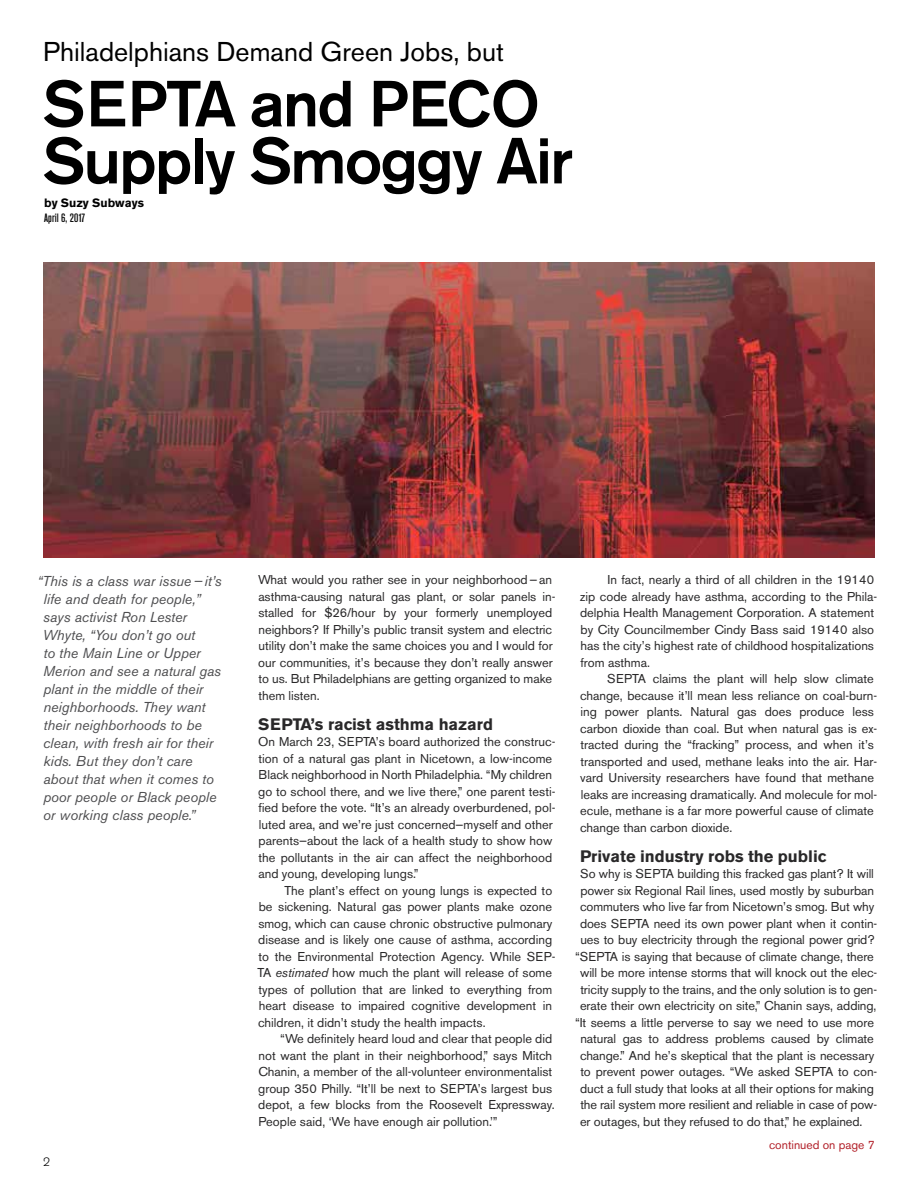
<style>
.page{position:relative;width:918px;height:1188px;background:#fff}
.page>*{position:absolute;margin:0;border:0;box-sizing:border-box;transform-origin:0 0}
.t1{font:500 64.5px/57px "Akzidenz Grotesk BE";letter-spacing:-.03em;color:#000}
.t2{font:27px "Akzidenz Grotesk BE";color:#000}
.t3{font:700 16.5px "Akzidenz Grotesk BE";color:#292829}
.t4{font:italic 14.25px/18px "Akzidenz Grotesk BE";color:#4d4d4f}
.t5{font:12.75px/16.5px "Akzidenz Grotesk BE";color:#292829}
.t6{font:12px "Akzidenz Grotesk BE";color:#b22029}
.t7{font:700 12px "Akzidenz Grotesk BE";color:#000}
.t8{font:500 condensed 12px "Akzidenz Grotesk BE";color:#000}
.t9{font:300 12px "Akzidenz Grotesk BE";color:#000}
.s1{font-style:italic}
</style>
<div class="page">
<img style="left:43px;top:262px;width:832px;height:295px">
<h2 class="t2" style="left:43px;top:36px;width:462px">Philadelphians Demand Green Jobs, but</h2>
<h1 class="t1" style="left:42px;top:75px;width:532px">SEPTA and PECO<br>Supply Smoggy Air</h1>
<p class="t7" style="left:44px;top:195px;width:101px">by Suzy Subways</p>
<p class="t8" style="left:44px;top:211px;width:43px">April 6, 2017</p>
<p class="t4" style="left:43px;top:572px;width:181px;text-indent:-5px">“This is a class war issue—it’s life and death for people,” says activist Ron Lester<br>Whyte, “You don’t go out<br>to the Main Line or Upper<br>Merion and see a natural gas plant in the middle of their neighborhoods. They want their neighborhoods to be clean, with fresh air for their kids. But they don’t care about that when it comes to poor people or Black people or working class people.”</p>
<p class="t5" style="left:258px;top:571px;width:299px">What would you rather see in your neighborhood — an asthma-causing natural gas plant, or solar panels in&shy;stalled for $26/hour by your formerly unemployed neighbors? If Philly’s public transit system and electric utility don’t make the same choices you and I would for our communities, it’s because they don’t really answer to us. But Philadelphians are getting organized to make them listen.</p>
<p class="t3" style="left:258px;top:714px;width:236px">SEPTA’s racist asthma hazard</p>
<p class="t5" style="left:258px;top:733px;width:299px">On March 23, SEPTA’s board authorized the construc&shy;tion of a natural gas plant in Nicetown, a low-income Black neighborhood in North Philadelphia. “My children go to school there, and we live there,” one parent testi&shy;fied before the vote. “It’s an already overburdened, pol&shy;luted area, and we’re just concerned—myself and other parents—about the lack of a health study to show how the pollutants in the air can affect the neighborhood and young, developing lungs.”</p>
<p class="t5" style="left:258px;top:882px;width:299px;text-indent:27px">The plant’s effect on young lungs is expected to be sickening. Natural gas power plants make ozone smog, which can cause chronic obstructive pulmonary disease and is likely one cause of asthma, according to the Environmental Protection Agency. While SEP-TA <span class="s1">estimated</span> how much the plant will release of some types of pollution that are linked to everything from heart disease to impaired cognitive development in children, it didn’t study the health impacts.</p>
<p class="t5" style="left:258px;top:1030px;width:298px;text-indent:22px">“We definitely heard loud and clear that people did not want the plant in their neighborhood,” says Mitch Chanin, a member of the all-volunteer environmentalist group 350 Philly. “It’ll be next to SEPTA’s largest bus depot, a few blocks from the Roosevelt Expressway.<br>People said, ‘We have enough air pollution.’”</p>
<p class="t9" style="left:43px;top:1155px;width:8px">2</p>
<p class="t5" style="left:580px;top:571px;width:299px;text-indent:27px">In fact, nearly a third of all children in the 19140 zip code already have asthma, according to the Phila&shy;delphia Health Management Corporation. A statement by City Councilmember Cindy Bass said 19140 also has the city’s highest rate of childhood hospitalizations from asthma.</p>
<p class="t5" style="left:580px;top:670px;width:299px;text-indent:27px">SEPTA claims the plant will help slow climate change, because it’ll mean less reliance on coal-burn&shy;ing power plants. Natural gas does produce less carbon dioxide than coal. But when natural gas is ex&shy;tracted during the “fracking” process, and when it’s transported and used, methane leaks into the air. Har&shy;vard University researchers have found that methane leaks are increasing dramatically. And molecule for mol&shy;ecule, methane is a far more powerful cause of climate change than carbon dioxide.</p>
<p class="t3" style="left:580px;top:846px;width:247px">Private industry robs the public</p>
<p class="t5" style="left:580px;top:865px;width:295px">So why is SEPTA building this fracked gas plant? It will</p>
<p class="t5" style="left:580px;top:882px;width:295px">power six Regional Rail lines, used mostly by suburban</p>
<p class="t5" style="left:580px;top:898px;width:296px">commuters who live far from Nicetown’s smog. But why</p>
<p class="t5" style="left:580px;top:915px;width:299px">does SEPTA need its own power plant when it contin-</p>
<p class="t5" style="left:580px;top:931px;width:296px">ues to buy electricity through the regional power grid?</p>
<p class="t5" style="left:575px;top:948px;width:300px">“SEPTA is saying that because of climate change, there</p>
<p class="t5" style="left:580px;top:964px;width:299px">will be more intense storms that will knock out the elec-</p>
<p class="t5" style="left:580px;top:981px;width:298px">tricity supply to the trains, and the only solution is to gen-</p>
<p class="t5" style="left:580px;top:997px;width:298px">erate their own electricity on site,” Chanin says, adding,</p>
<p class="t5" style="left:575px;top:1014px;width:300px">“It seems a little perverse to say we need to use more</p>
<p class="t5" style="left:580px;top:1030px;width:295px">natural gas to address problems caused by climate</p>
<p class="t5" style="left:580px;top:1047px;width:296px">change.” And he’s skeptical that the plant is necessary</p>
<p class="t5" style="left:580px;top:1063px;width:298px">to prevent power outages. “We asked SEPTA to con-</p>
<p class="t5" style="left:580px;top:1080px;width:295px">duct a full study that looks at all their options for making</p>
<p class="t5" style="left:580px;top:1096px;width:298px">the rail system more resilient and reliable in case of pow-</p>
<p class="t5" style="left:580px;top:1113px;width:284px">er outages, but they refused to do that,” he explained.</p>
<p class="t6" style="left:769px;top:1138px;width:107px">continued on page 7</p>
</div>
